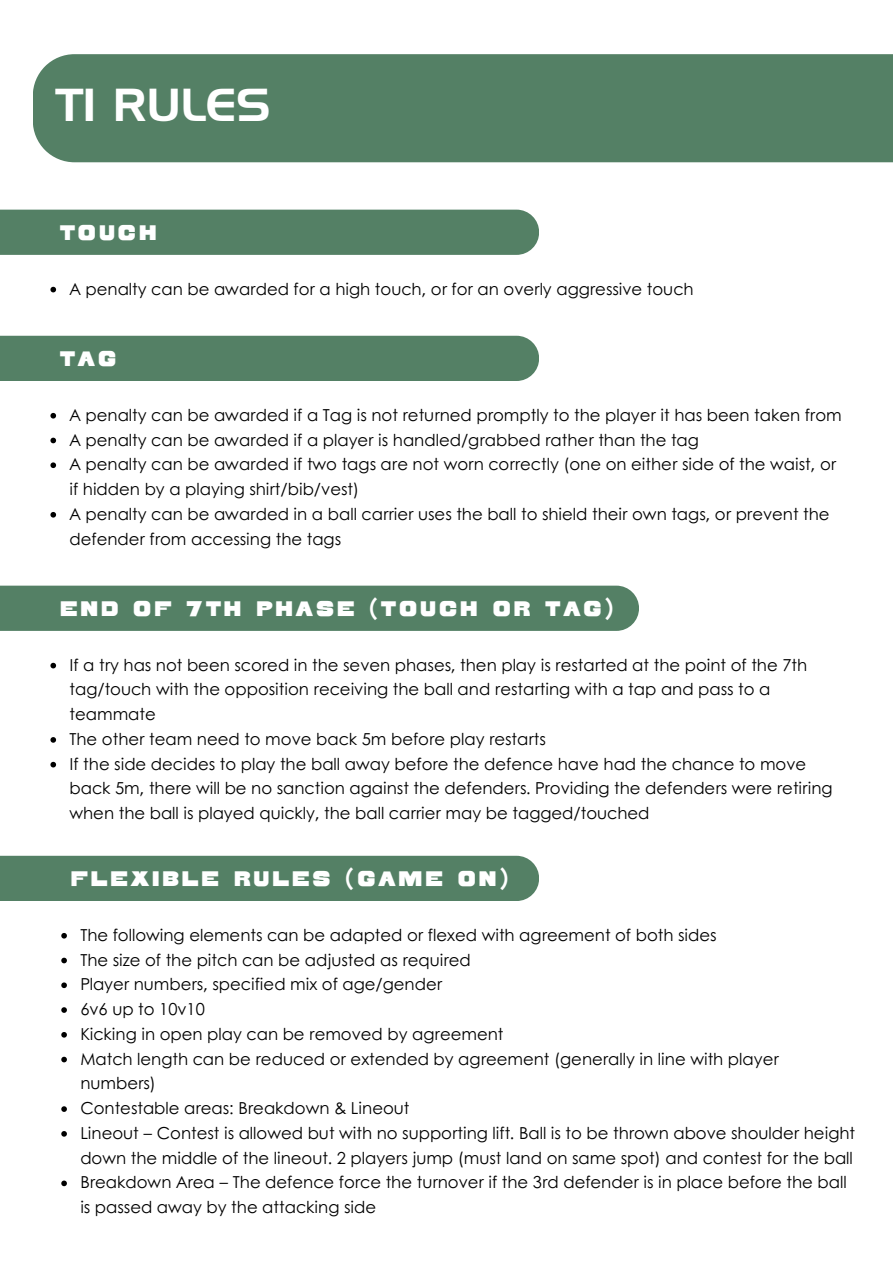
<style>
.page{position:relative;width:893px;height:1264px;background:#fff}
.page>*{position:absolute;margin:0;border:0;box-sizing:border-box;transform-origin:0 0}
.t1{font:45px "Handel Gothic";color:#fff}
.t2{font:21px "Sao Torpes";letter-spacing:.145em;color:#fff}
.t3{font:16.5px/24.8px "Century Gothic";color:#000}
</style>
<div class="page">
<div style="left:33px;top:54px;width:859px;height:108px;background:#548065"></div>
<div style="left:0;top:210px;width:539px;height:45px;background:#548065"></div>
<svg style="left:50px;top:287px;width:6px;height:5px"></svg>
<div style="left:0;top:336px;width:539px;height:45px;background:#548065"></div>
<svg style="left:50px;top:413px;width:6px;height:5px"></svg>
<svg style="left:50px;top:437px;width:6px;height:6px"></svg>
<svg style="left:50px;top:462px;width:6px;height:6px"></svg>
<svg style="left:50px;top:512px;width:6px;height:5px"></svg>
<div style="left:0;top:585px;width:639px;height:46px;background:#548065"></div>
<svg style="left:50px;top:662px;width:6px;height:6px"></svg>
<svg style="left:50px;top:737px;width:6px;height:5px"></svg>
<svg style="left:50px;top:761px;width:6px;height:6px"></svg>
<div style="left:0;top:855px;width:539px;height:46px;background:#548065"></div>
<svg style="left:61px;top:933px;width:6px;height:5px"></svg>
<svg style="left:61px;top:957px;width:6px;height:6px"></svg>
<svg style="left:61px;top:982px;width:6px;height:6px"></svg>
<svg style="left:61px;top:1007px;width:6px;height:5px"></svg>
<svg style="left:61px;top:1032px;width:6px;height:5px"></svg>
<svg style="left:61px;top:1056px;width:6px;height:6px"></svg>
<svg style="left:61px;top:1106px;width:6px;height:5px"></svg>
<svg style="left:61px;top:1131px;width:6px;height:5px"></svg>
<svg style="left:61px;top:1180px;width:6px;height:6px"></svg>
<h1 class="t1" style="left:56px;top:85px;width:216px">T1 RULES</h1>
<p class="t2" style="left:60px;top:225px;width:98px">TOUCH</p>
<p class="t3" style="left:69px;top:275px;width:625px">A penalty can be awarded for a high touch, or for an overly aggressive touch</p>
<p class="t2" style="left:60px;top:351px;width:58px">TAG</p>
<p class="t3" style="left:69px;top:401px;width:773px">A penalty can be awarded if a Tag is not returned promptly to the player it has been taken from A penalty can be awarded if a player is handled/grabbed rather than the tag<br>A penalty can be awarded if two tags are not worn correctly (one on either side of the waist, or if hidden by a playing shirt/bib/vest)<br>A penalty can be awarded in a ball carrier uses the ball to shield their own tags, or prevent the defender from accessing the tags</p>
<p class="t2" style="left:60px;top:601px;width:554px">END OF 7TH PHASE (TOUCH OR TAG)</p>
<p class="t3" style="left:69px;top:651px;width:764px">If a try has not been scored in the seven phases, then play is restarted at the point of the 7th tag/touch with the opposition receiving the ball and restarting with a tap and pass to a teammate<br>The other team need to move back 5m before play restarts<br>If the side decides to play the ball away before the defence have had the chance to move back 5m, there will be no sanction against the defenders. Providing the defenders were retiring when the ball is played quickly, the ball carrier may be tagged/touched</p>
<p class="t2" style="left:71px;top:871px;width:439px">FLEXIBLE RULES (GAME ON)</p>
<p class="t3" style="left:80px;top:921px;width:776px">The following elements can be adapted or flexed with agreement of both sides<br>The size of the pitch can be adjusted as required<br>Player numbers, specified mix of age/gender<br>6v6 up to 10v10<br>Kicking in open play can be removed by agreement<br>Match length can be reduced or extended by agreement (generally in line with player numbers)<br>Contestable areas: Breakdown &amp; Lineout<br>Lineout – Contest is allowed but with no supporting lift. Ball is to be thrown above shoulder height down the middle of the lineout. 2 players jump (must land on same spot) and contest for the ball Breakdown Area – The defence force the turnover if the 3rd defender is in place before the ball is passed away by the attacking side</p>
</div>
